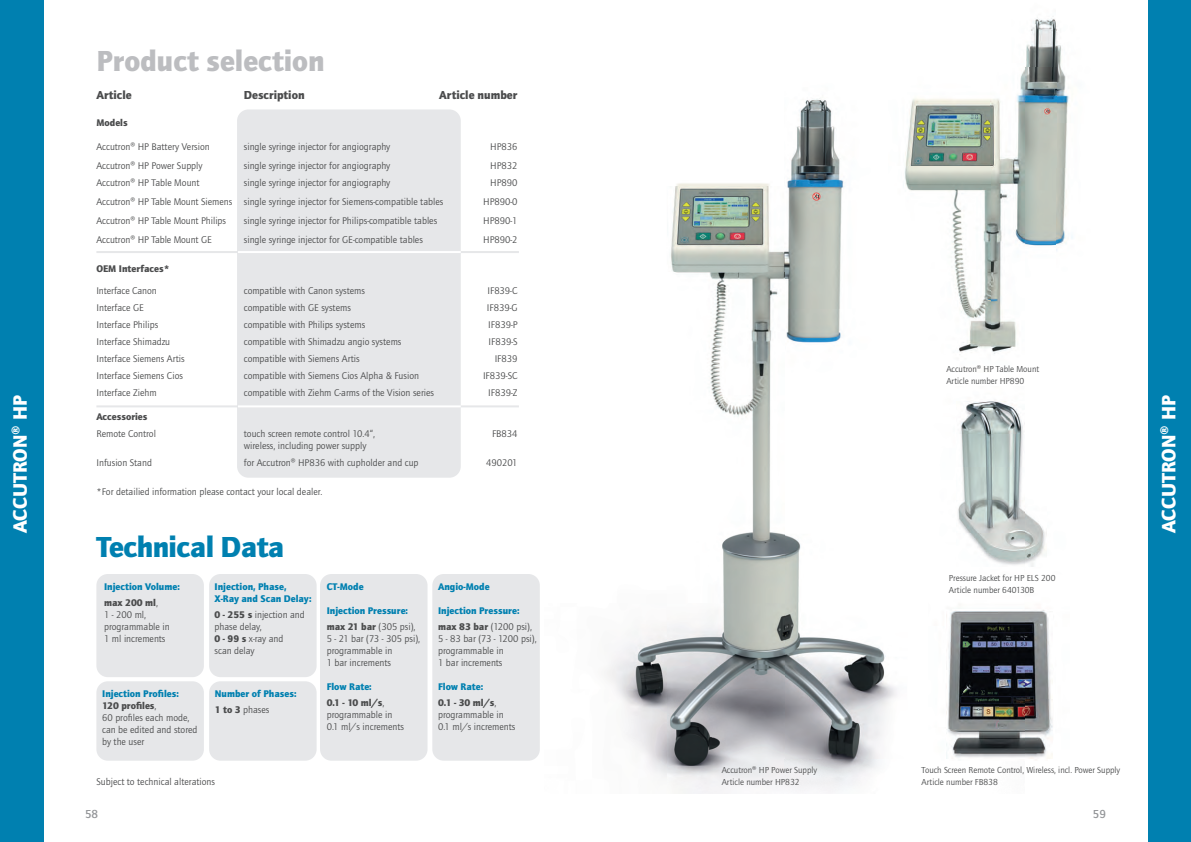
<style>
.page{position:relative;width:1191px;height:842px;background:#fff}
.page>*{position:absolute;margin:0;border:0;box-sizing:border-box;transform-origin:0 0}
.t1{font:900 30px "Quay Sans ITC Std";color:#bcbdc0}
.t2{font:900 30px "Quay Sans ITC Std";letter-spacing:-.02em;color:#0080b0}
.t3{font:900 20px "Quay Sans ITC Std";letter-spacing:-.005em;color:#fff}
.t4{font:900 12px "Quay Sans ITC Std";color:#4b4c4d}
.t5{font:500 12px "Quay Sans ITC Std";color:#939598}
.t6{font:10px/12px "Quay Sans ITC Std";color:#4b4c4d}
.t7{font:900 10px/16px "Quay Sans ITC Std";color:#0080b0}
.t8{font:900 10px/16px "Quay Sans ITC Std";color:#4b4c4d}
.t9{font:9px/12px "Quay Sans ITC Std";color:#4b4c4d}
.s1{color:#4b4c4d}
.s2{font-weight:400;color:#4b4c4d}
.s3{font-weight:900}
.s4{font-weight:900;color:#0080b0}
.s5{color:#0080b0}
.s6{font-weight:400}
</style>
<div class="page">
<div style="left:0;top:0;width:43px;height:842px;background:#0080b0"></div>
<div style="left:237px;top:109px;width:224px;height:369px;background:#e6e7e9;border-radius:11px"></div>
<hr style="left:96px;top:405px;width:423px;height:2px;background:#e6e7e9">
<hr style="left:96px;top:251px;width:423px;height:2px;background:#e6e7e9">
<hr style="left:238px;top:405px;width:223px;height:2px;background:#fff">
<hr style="left:238px;top:251px;width:223px;height:2px;background:#fff">
<div style="left:96px;top:574px;width:108px;height:103px;background:#e6e7e9;border-radius:11px"></div>
<div style="left:320px;top:574px;width:107px;height:187px;background:#e6e7e9;border-radius:11px"></div>
<div style="left:432px;top:574px;width:108px;height:187px;background:#e6e7e9;border-radius:11px"></div>
<div style="left:209px;top:574px;width:107px;height:103px;background:#e6e7e9;border-radius:11px"></div>
<div style="left:209px;top:681px;width:107px;height:80px;background:#e6e7e9;border-radius:11px"></div>
<div style="left:96px;top:681px;width:108px;height:80px;background:#e6e7e9;border-radius:11px"></div>
<div style="left:1148px;top:0;width:43px;height:842px;background:#0080b0"></div>
<img style="left:606px;top:99px;width:291px;height:695px">
<img style="left:1026px;top:18px;width:30px;height:49px">
<img style="left:1056px;top:28px;width:17px;height:223px">
<img style="left:1024px;top:67px;width:32px;height:179px">
<img style="left:889px;top:71px;width:135px;height:301px">
<img style="left:986px;top:401px;width:20px;height:1px">
<img style="left:958px;top:402px;width:87px;height:165px">
<img style="left:953px;top:610px;width:92px;height:2px">
<img style="left:946px;top:612px;width:106px;height:147px">
<h2 class="t3" style="left:8px;top:533px;width:139px;rotate:-90deg">ACCUTRON® HP</h2>
<h1 class="t1" style="left:96px;top:43px;width:230px">Product selection</h1>
<p class="t4" style="left:96px;top:88px;width:37px">Article</p>
<p class="t4" style="left:244px;top:88px;width:62px">Description</p>
<p class="t4" style="left:439px;top:88px;width:80px">Article number</p>
<p class="t8" style="left:96px;top:115px;width:33px">Models</p>
<p class="t6" style="left:96px;top:141px;width:115px">Accutron® HP Battery Version</p>
<p class="t6" style="left:244px;top:141px;width:148px">single syringe injector for angiography</p>
<p class="t6" style="left:490px;top:141px;width:29px">HP836</p>
<p class="t6" style="left:96px;top:160px;width:108px">Accutron® HP Power Supply</p>
<p class="t6" style="left:244px;top:160px;width:148px">single syringe injector for angiography</p>
<p class="t6" style="left:490px;top:160px;width:29px">HP832</p>
<p class="t6" style="left:96px;top:177px;width:105px">Accutron® HP Table Mount</p>
<p class="t6" style="left:244px;top:177px;width:148px">single syringe injector for angiography</p>
<p class="t6" style="left:490px;top:177px;width:29px">HP890</p>
<p class="t6" style="left:96px;top:196px;width:348px">Accutron® HP Table Mount Siemens single syringe injector for Siemens-compatible tables</p>
<p class="t6" style="left:483px;top:196px;width:36px">HP890-0</p>
<p class="t6" style="left:96px;top:215px;width:131px">Accutron® HP Table Mount Philips</p>
<p class="t6" style="left:244px;top:215px;width:195px">single syringe injector for Philips-compatible tables</p>
<p class="t6" style="left:483px;top:215px;width:36px">HP890-1</p>
<p class="t6" style="left:96px;top:234px;width:117px">Accutron® HP Table Mount GE</p>
<p class="t6" style="left:244px;top:234px;width:181px">single syringe injector for GE-compatible tables</p>
<p class="t6" style="left:483px;top:234px;width:36px">HP890-2</p>
<p class="t8" style="left:96px;top:261px;width:75px">OEM Interfaces*</p>
<p class="t6" style="left:96px;top:285px;width:62px">Interface Canon</p>
<p class="t6" style="left:244px;top:285px;width:123px">compatible with Canon systems</p>
<p class="t6" style="left:487px;top:285px;width:32px">IF839-C</p>
<p class="t6" style="left:96px;top:302px;width:49px">Interface GE</p>
<p class="t6" style="left:244px;top:302px;width:108px">compatible with GE systems</p>
<p class="t6" style="left:487px;top:302px;width:32px">IF839-G</p>
<p class="t6" style="left:96px;top:319px;width:63px">Interface Philips</p>
<p class="t6" style="left:244px;top:319px;width:123px">compatible with Philips systems</p>
<p class="t6" style="left:488px;top:319px;width:31px">IF839-P</p>
<p class="t6" style="left:96px;top:336px;width:75px">Interface Shimadzu</p>
<p class="t6" style="left:244px;top:336px;width:159px">compatible with Shimadzu angio systems</p>
<p class="t6" style="left:488px;top:336px;width:31px">IF839-S</p>
<p class="t6" style="left:96px;top:353px;width:90px">Interface Siemens Artis</p>
<p class="t6" style="left:244px;top:353px;width:117px">compatible with Siemens Artis</p>
<p class="t6" style="left:494px;top:353px;width:24px">IF839</p>
<p class="t6" style="left:96px;top:370px;width:88px">Interface Siemens Cios</p>
<p class="t6" style="left:244px;top:370px;width:177px">compatible with Siemens Cios Alpha &amp; Fusion</p>
<p class="t6" style="left:483px;top:370px;width:36px">IF839-SC</p>
<p class="t6" style="left:96px;top:387px;width:62px">Interface Ziehm</p>
<p class="t6" style="left:244px;top:387px;width:192px">compatible with Ziehm C-arms of the Vision series</p>
<p class="t6" style="left:488px;top:387px;width:31px">IF839-Z</p>
<p class="t8" style="left:96px;top:409px;width:53px">Accessories</p>
<p class="t6" style="left:96px;top:428px;width:61px">Remote Control</p>
<p class="t6" style="left:244px;top:428px;width:133px">touch screen remote control 10.4“,</p>
<p class="t6" style="left:492px;top:428px;width:27px">FB834</p>
<p class="t6" style="left:244px;top:440px;width:124px">wireless, including power supply</p>
<p class="t6" style="left:96px;top:457px;width:57px">Infusion Stand</p>
<p class="t6" style="left:244px;top:457px;width:176px">for Accutron® HP836 with cupholder and cup</p>
<p class="t6" style="left:486px;top:457px;width:33px">490201</p>
<p class="t6" style="left:96px;top:486px;width:227px">*For detailied information please contact your local dealer.</p>
<h1 class="t2" style="left:96px;top:529px;width:189px">Technical Data</h1>
<p class="t7" style="left:104px;top:579px;width:77px">Injection Volume: <span class="s1">max 200 ml</span><span class="s2">,</span></p>
<p class="t6" style="left:104px;top:609px;width:67px">1 - 200 ml, programmable in<br>1 ml increments</p>
<p class="t7" style="left:215px;top:581px;width:99px;line-height:12px">Injection, Phase,<br>X-Ray and Scan Delay:</p>
<p class="t6" style="left:215px;top:609px;width:92px"><span class="s3">0 - 255 s</span> injection and phase delay,<br><span class="s3">0 - 99 s</span> x-ray and<br>scan delay</p>
<p class="t7" style="left:215px;top:685px;width:83px">Number of Phases:<br><span class="s1">1 to 3</span> <span class="s2">phases</span></p>
<p class="t6" style="left:102px;top:688px;width:97px"><span class="s4">Injection Profiles:<br></span><span class="s3">120 profiles</span>,<br>60 profiles each mode, can be edited and stored by the user</p>
<p class="t6" style="left:96px;top:776px;width:120px">Subject to technical alterations</p>
<p class="t7" style="left:327px;top:579px;width:38px">CT-Mode</p>
<p class="t7" style="left:327px;top:603px;width:90px">Injection Pressure: <span class="s1">max 21 bar</span> <span class="s2">(305 psi),</span></p>
<p class="t6" style="left:327px;top:633px;width:95px">5 - 21 bar (73 - 305 psi), programmable in<br>1 bar increments</p>
<p class="t8" style="left:327px;top:679px;width:59px"><span class="s5">Flow Rate:<br></span>0.1 - 10 ml/s<span class="s6">,</span></p>
<p class="t6" style="left:327px;top:709px;width:79px">programmable in<br>0.1 ml/s increments</p>
<p class="t7" style="left:438px;top:579px;width:53px">Angio-Mode</p>
<p class="t7" style="left:438px;top:603px;width:95px">Injection Pressure: <span class="s1">max 83 bar</span> <span class="s2">(1200 psi),</span></p>
<p class="t6" style="left:438px;top:633px;width:100px">5 - 83 bar (73 - 1200 psi), programmable in<br>1 bar increments</p>
<p class="t8" style="left:438px;top:679px;width:60px"><span class="s5">Flow Rate:<br></span>0.1 - 30 ml/s<span class="s6">,</span></p>
<p class="t6" style="left:438px;top:709px;width:79px">programmable in<br>0.1 ml/s increments</p>
<p class="t9" style="left:946px;top:363px;width:94px">Accutron® HP Table Mount<br>Article number HP890</p>
<p class="t9" style="left:949px;top:572px;width:108px">Pressure Jacket for HP ELS 200<br>Article number 640130B</p>
<p class="t9" style="left:721px;top:764px;width:97px">Accutron® HP Power Supply<br>Article number HP832</p>
<p class="t9" style="left:921px;top:764px;width:200px">Touch Screen Remote Control, Wireless, incl. Power Supply<br>Article number FB838</p>
<p class="t5" style="left:85px;top:807px;width:15px">58</p>
<p class="t5" style="left:1092px;top:807px;width:15px">59</p>
<h2 class="t3" style="left:1157px;top:533px;width:139px;rotate:-90deg">ACCUTRON® HP</h2>
</div>
